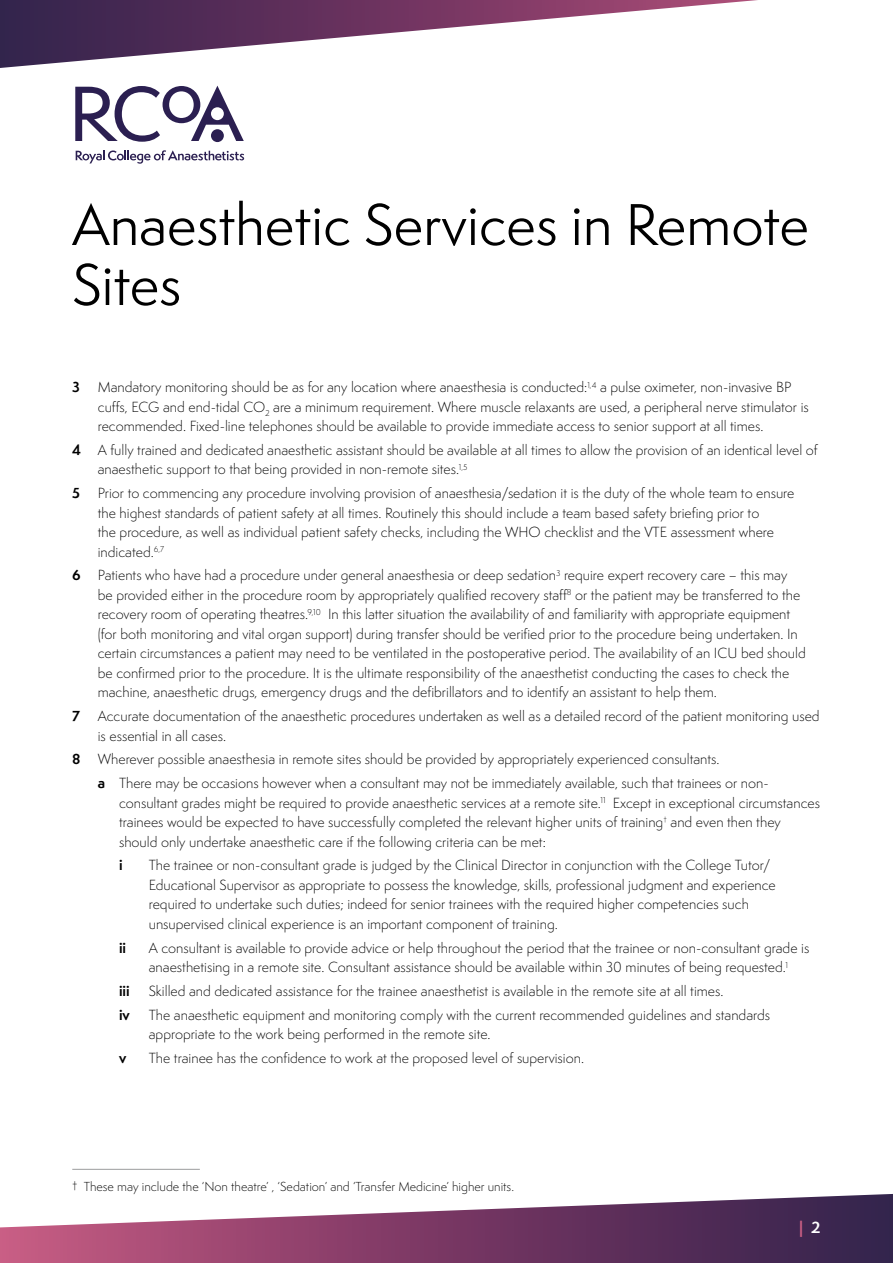
<style>
.page{position:relative;width:893px;height:1263px;background:#fff}
.page>*{position:absolute;margin:0;border:0;box-sizing:border-box;transform-origin:0 0}
.t1{font:54px/60px "Semplicita Pro";color:#000}
.t2{font:700 15px "Semplicita Pro";color:#cd6084}
.t3{font:300 13.5px/19.5px "Semplicita Pro";color:#000}
.t4{font:700 13.5px "Semplicita Pro";color:#000}
.t5{font:300 12px "Semplicita Pro";color:#000}
.s1{font-weight:700}
.s2{color:#fff}
</style>
<div class="page">
<svg style="left:0;top:1194px;width:893px;height:69px"></svg>
<svg style="left:0;top:0;width:758px;height:68px"></svg>
<svg style="left:76px;top:150px;width:168px;height:14px"></svg>
<svg style="left:75px;top:86px;width:169px;height:56px"></svg>
<hr style="left:72px;top:1169px;width:128px;height:1px;background:#9b9c9e">
<h1 class="t1" style="left:72px;top:194px;width:738px">Anaesthetic Services in Remote<br>Sites</h1>
<p class="t4" style="left:72px;top:377px;width:9px">3</p>
<p class="t3" style="left:98px;top:377px;width:712px">Mandatory monitoring should be as for any location where anaesthesia is conducted:<sup>1,4</sup> a pulse oximeter, non-invasive BP cuffs, ECG and end-tidal CO<sub>2</sub> are a minimum requirement. Where muscle relaxants are used, a peripheral nerve stimulator is recommended. Fixed-line telephones should be available to provide immediate access to senior support at all times.</p>
<p class="t3" style="left:98px;top:440px;width:721px;text-indent:-26px"><span class="s1">4</span> A fully trained and dedicated anaesthetic assistant should be available at all times to allow the provision of an identical level of anaesthetic support to that being provided in non-remote sites.<sup>1,5</sup></p>
<p class="t4" style="left:72px;top:483px;width:9px">5</p>
<p class="t3" style="left:98px;top:483px;width:698px">Prior to commencing any procedure involving provision of anaesthesia/sedation it is the duty of the whole team to ensure the highest standards of patient safety at all times. Routinely this should include a team based safety briefing prior to<br>the procedure, as well as individual patient safety checks, including the WHO checklist and the VTE assessment where indicated.<sup>6,7</sup></p>
<p class="t4" style="left:72px;top:565px;width:10px">6</p>
<p class="t3" style="left:98px;top:565px;width:709px">Patients who have had a procedure under general anaesthesia or deep sedation<sup>3</sup> require expert recovery care – this may<br>be provided either in the procedure room by appropriately qualified recovery staff<sup>8</sup> or the patient may be transferred to the recovery room of operating theatres.<sup>9,10</sup> In this latter situation the availability of and familiarity with appropriate equipment (for both monitoring and vital organ support) during transfer should be verified prior to the procedure being undertaken. In certain circumstances a patient may need to be ventilated in the postoperative period. The availability of an ICU bed should be confirmed prior to the procedure. It is the ultimate responsibility of the anaesthetist conducting the cases to check the machine, anaesthetic drugs, emergency drugs and the defibrillators and to identify an assistant to help them.</p>
<p class="t4" style="left:72px;top:706px;width:9px">7</p>
<p class="t3" style="left:98px;top:706px;width:723px">Accurate documentation of the anaesthetic procedures undertaken as well as a detailed record of the patient monitoring used is essential in all cases.</p>
<p class="t4" style="left:72px;top:749px;width:10px">8</p>
<p class="t3" style="left:98px;top:747px;width:672px;line-height:23.7px">Wherever possible anaesthesia in remote sites should be provided by appropriately experienced consultants.<br><span class="s1">a</span> There may be occasions however when a consultant may not be immediately available, such that trainees or non-</p>
<p class="t3" style="left:119px;top:793px;width:702px">consultant grades might be required to provide anaesthetic services at a remote site.<sup>11</sup> Except in exceptional circumstances trainees would be expected to have successfully completed the relevant higher units of training<sup>†</sup> and even then they should only undertake anaesthetic care if the following criteria can be met:</p>
<p class="t4" style="left:119px;top:855px;width:5px">i</p>
<p class="t3" style="left:149px;top:855px;width:629px">The trainee or non-consultant grade is judged by the Clinical Director in conjunction with the College Tutor/ Educational Supervisor as appropriate to possess the knowledge, skills, professional judgment and experience required to undertake such duties; indeed for senior trainees with the required higher competencies such unsupervised clinical experience is an important component of training.</p>
<p class="t4" style="left:119px;top:937px;width:9px">ii</p>
<p class="t3" style="left:149px;top:938px;width:662px">A consultant is available to provide advice or help throughout the period that the trainee or non-consultant grade is anaesthetising in a remote site. Consultant assistance should be available within 30 minutes of being requested.<sup>1</sup></p>
<p class="t4" style="left:119px;top:981px;width:12px">iii</p>
<p class="t3" style="left:149px;top:981px;width:576px">Skilled and dedicated assistance for the trainee anaesthetist is available in the remote site at all times.</p>
<p class="t4" style="left:119px;top:1004px;width:12px">iv</p>
<p class="t3" style="left:149px;top:1005px;width:623px">The anaesthetic equipment and monitoring comply with the current recommended guidelines and standards appropriate to the work being performed in the remote site.</p>
<p class="t4" style="left:119px;top:1048px;width:9px">v</p>
<p class="t3" style="left:149px;top:1048px;width:437px">The trainee has the confidence to work at the proposed level of supervision.</p>
<p class="t5" style="left:72px;top:1178px;width:443px">† These may include the ‘Non theatre’ , ‘Sedation’ and ‘Transfer Medicine’ higher units.</p>
<p class="t2" style="left:799px;top:1216px;width:23px">| <span class="s2">2</span></p>
</div>
